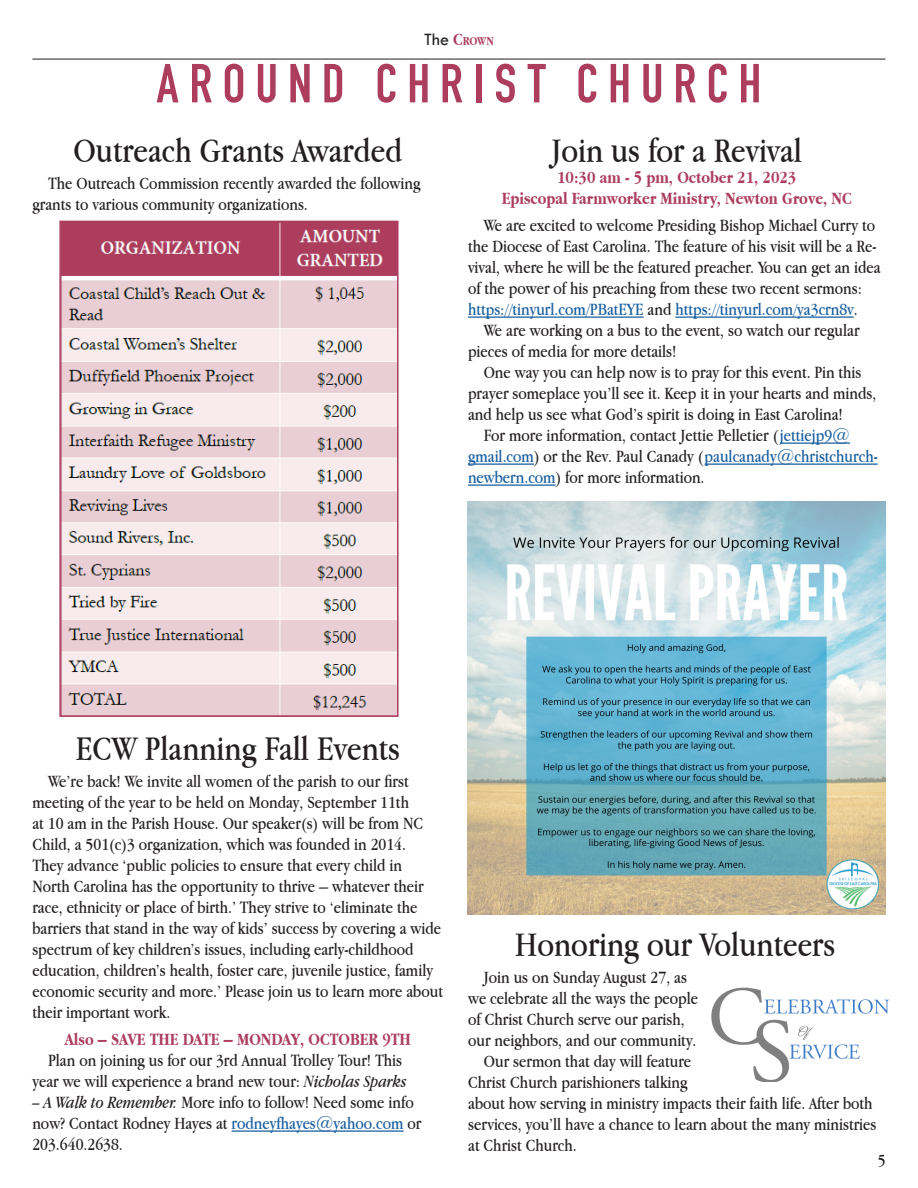
<style>
.page{position:relative;width:918px;height:1188px;background:#fff}
.page>*{position:absolute;margin:0;border:0;box-sizing:border-box;transform-origin:0 0}
.t1{font:700 54px "DIN Condensed";letter-spacing:.185em;color:#ac3d5d}
.t2{font:36px "Apple Garamond";color:#231f20}
.t3{font:18px/21px "Apple Garamond";color:#231f20}
.t4{font:700 18px "Apple Garamond";color:#ac3d5d}
.t5{font:700 12.6px "Apple Garamond";color:#ac3d5d}
.s1{font-family:"Tw Cen";font-weight:400;font-size:18px;color:#231f20}
.s2{font-size:18px}
.s3{color:#175d9e}
.s4{font-style:italic}
</style>
<div class="page">
<hr style="left:32px;top:59px;width:854px;height:1px;background:#231f20">
<hr style="left:232px;top:1130px;width:172px;height:2px;background:#175d9e">
<hr style="left:468px;top:316px;width:176px;height:2px;background:#175d9e">
<hr style="left:675px;top:316px;width:179px;height:2px;background:#175d9e">
<hr style="left:780px;top:442px;width:70px;height:2px;background:#175d9e">
<hr style="left:468px;top:463px;width:66px;height:2px;background:#175d9e">
<hr style="left:705px;top:463px;width:173px;height:2px;background:#175d9e">
<hr style="left:468px;top:484px;width:88px;height:2px;background:#175d9e">
<img style="left:468px;top:501px;width:418px;height:414px">
<img style="left:62px;top:224px;width:334px;height:490px">
<div style="left:59px;top:221px;width:340px;height:496px;border:2px solid #ac3d5d"></div>
<img style="left:711px;top:987px;width:179px;height:95px">
<p class="t5" style="left:424px;top:34px;width:71px"><span class="s1">The</span> <span class="s2">C</span>ROWN</p>
<p class="t1" style="left:157px;top:47px;width:606px">AROUND CHRIST CHURCH</p>
<p class="t2" style="left:74px;top:129px;width:330px">Outreach Grants Awarded</p>
<p class="t3" style="left:32px;top:173px;width:390px;text-indent:16px">The Outreach Commission recently awarded the following grants to various community organizations.</p>
<p class="t2" style="left:551px;top:129px;width:252px">Join us for a Revival</p>
<p class="t4" style="left:557px;top:167px;width:241px">10:30 am - 5 pm, October 21, 2023</p>
<p class="t4" style="left:502px;top:188px;width:352px">Episcopal Farmworker Ministry, Newton Grove, NC</p>
<p class="t3" style="left:468px;top:215px;width:414px;text-indent:16px">We are excited to welcome Presiding Bishop Michael Curry to the Diocese of East Carolina. The feature of his visit will be a Re&shy;vival, where he will be the featured preacher. You can get an idea of the power of his preaching from these two recent sermons: <span class="s3">https://tinyurl.com/PBatEYE</span> and <span class="s3">https://tinyurl.com/ya3crn8v</span>.</p>
<p class="t3" style="left:468px;top:320px;width:393px;text-indent:16px">We are working on a bus to the event, so watch our regular pieces of media for more details!</p>
<p class="t3" style="left:468px;top:362px;width:410px;text-indent:16px">One way you can help now is to pray for this event. Pin this prayer someplace you’ll see it. Keep it in your hearts and minds, and help us see what God’s spirit is doing in East Carolina!</p>
<p class="t3" style="left:468px;top:425px;width:411px;text-indent:16px">For more information, contact Jettie Pelletier (<span class="s3">jettiejp9@ gmail.com</span>) or the Rev. Paul Canady (<span class="s3">paulcanady@christchurch&shy;newbern.com</span>) for more information.</p>
<p class="t2" style="left:76px;top:727px;width:326px">ECW Planning Fall Events</p>
<p class="t3" style="left:32px;top:770px;width:412px;text-indent:16px">We’re back! We invite all women of the parish to our first meeting of the year to be held on Monday, September 11th<br>at 10 am in the Parish House. Our speaker(s) will be from NC Child, a 501(c)3 organization, which was founded in 2014.<br>They advance ‘public policies to ensure that every child in North Carolina has the opportunity to thrive – whatever their race, ethnicity or place of birth.’ They strive to ‘eliminate the barriers that stand in the way of kids’ success by covering a wide spectrum of key children’s issues, including early-childhood education, children’s health, foster care, juvenile justice, family economic security and more.’ Please join us to learn more about their important work.</p>
<p class="t4" style="left:65px;top:1029px;width:348px">Also – SAVE THE DATE – MONDAY, OCTOBER 9TH</p>
<p class="t3" style="left:32px;top:1049px;width:376px;text-align:right">Plan on joining us for our 3rd Annual Trolley Tour! This year we will experience a brand new tour: <span class="s4">Nicholas Sparks</span></p>
<p class="t3" style="left:32px;top:1091px;width:391px"><span class="s4">– A Walk to Remember.</span> More info to follow! Need some info now? Contact Rodney Hayes at <span class="s3">rodneyfhayes@yahoo.com</span> or<br>203.640.2638.</p>
<p class="t2" style="left:515px;top:923px;width:322px">Honoring our Volunteers</p>
<p class="t3" style="left:484px;top:966px;width:205px">Join us on Sunday August 27, as</p>
<p class="t3" style="left:468px;top:987px;width:232px">we celebrate all the ways the people of Christ Church serve our parish, our neighbors, and our community.</p>
<p class="t3" style="left:468px;top:1050px;width:410px;text-indent:16px">Our sermon that day will feature<br>Christ Church parishioners talking<br>about how serving in ministry impacts their faith life. After both services, you’ll have a chance to learn about the many ministries at Christ Church.</p>
<p class="t3" style="left:878px;top:1149px;width:9px">5</p>
</div>
